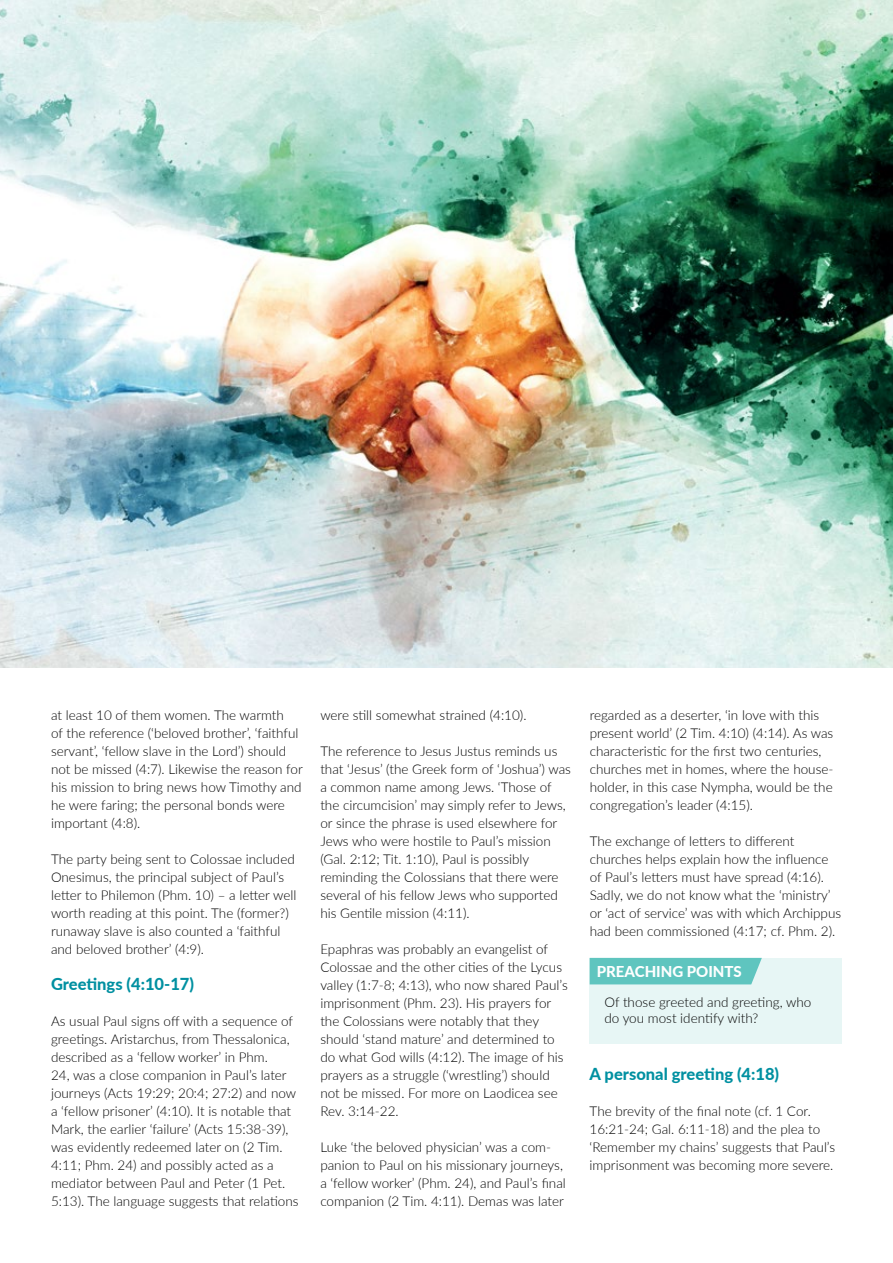
<style>
.page{position:relative;width:893px;height:1263px;background:#fff}
.page>*{position:absolute;margin:0;border:0;box-sizing:border-box;transform-origin:0 0}
.t1{font:800 16.5px "Lato";color:#0090a1}
.t2{font:800 15px "Lato";color:#fff}
.t3{font:300 13.5px/18px "Lato";color:#000}
</style>
<div class="page">
<img style="left:0;top:0;width:893px;height:668px">
<div style="left:590px;top:958px;width:252px;height:85px;background:#e7f6f5"></div>
<div style="left:590px;top:958px;width:172px;height:26px;background:#5fc5bf"></div>
<p class="t3" style="left:51px;top:706px;width:253px">at least 10 of them women. The warmth<br>of the reference (‘beloved brother’, ‘faithful servant’, ‘fellow slave in the Lord’) should not be missed (4:7). Likewise the reason for his mission to bring news how Timothy and he were faring; the personal bonds were important (4:8).</p>
<p class="t3" style="left:51px;top:850px;width:247px">The party being sent to Colossae included Onesimus, the principal subject of Paul’s letter to Philemon (Phm. 10) – a letter well worth reading at this point. The (former?) runaway slave is also counted a ‘faithful and beloved brother’ (4:9).</p>
<p class="t1" style="left:51px;top:972px;width:145px">Greetings (4:10-17)</p>
<p class="t3" style="left:51px;top:1012px;width:249px">As usual Paul signs off with a sequence of greetings. Aristarchus, from Thessalonica, described as a ‘fellow worker’ in Phm.<br>24, was a close companion in Paul’s later journeys (Acts 19:29; 20:4; 27:2) and now a ‘fellow prisoner’ (4:10). It is notable that Mark, the earlier ‘failure’ (Acts 15:38-39), was evidently redeemed later on (2 Tim.<br>4:11; Phm. 24) and possibly acted as a mediator between Paul and Peter (1 Pet.<br>5:13). The language suggests that relations</p>
<p class="t3" style="left:320px;top:706px;width:208px">were still somewhat strained (4:10).</p>
<p class="t3" style="left:320px;top:742px;width:252px">The reference to Jesus Justus reminds us that ‘Jesus’ (the Greek form of ‘Joshua’) was a common name among Jews. ‘Those of the circumcision’ may simply refer to Jews, or since the phrase is used elsewhere for Jews who were hostile to Paul’s mission (Gal. 2:12; Tit. 1:10), Paul is possibly reminding the Colossians that there were several of his fellow Jews who supported his Gentile mission (4:11).</p>
<p class="t3" style="left:320px;top:940px;width:249px">Epaphras was probably an evangelist of Colossae and the other cities of the Lycus valley (1:7-8; 4:13), who now shared Paul’s imprisonment (Phm. 23). His prayers for the Colossians were notably that they should ‘stand mature’ and determined to do what God wills (4:12). The image of his prayers as a struggle (‘wrestling’) should not be missed. For more on Laodicea see Rev. 3:14-22.</p>
<p class="t3" style="left:320px;top:1138px;width:247px">Luke ‘the beloved physician’ was a com&shy;panion to Paul on his missionary journeys, a ‘fellow worker’ (Phm. 24), and Paul’s final companion (2 Tim. 4:11). Demas was later</p>
<p class="t3" style="left:590px;top:706px;width:245px">regarded as a deserter, ‘in love with this present world’ (2 Tim. 4:10) (4:14). As was characteristic for the first two centuries, churches met in homes, where the house&shy;holder, in this case Nympha, would be the congregation’s leader (4:15).</p>
<p class="t3" style="left:590px;top:832px;width:253px">The exchange of letters to different churches helps explain how the influence of Paul’s letters must have spread (4:16).<br>Sadly, we do not know what the ‘ministry’ or ‘act of service’ was with which Archippus had been commissioned (4:17; cf. Phm. 2).</p>
<p class="t2" style="left:597px;top:960px;width:147px">PREACHING POINTS</p>
<p class="t3" style="left:604px;top:993px;width:209px;line-height:16.5px">Of those greeted and greeting, who do you most identify with?</p>
<p class="t1" style="left:590px;top:1062px;width:191px">A personal greeting (4:18)</p>
<p class="t3" style="left:590px;top:1102px;width:247px">The brevity of the final note (cf. 1 Cor.<br>16:21-24; Gal. 6:11-18) and the plea to ‘Remember my chains’ suggests that Paul’s imprisonment was becoming more severe.</p>
</div>
